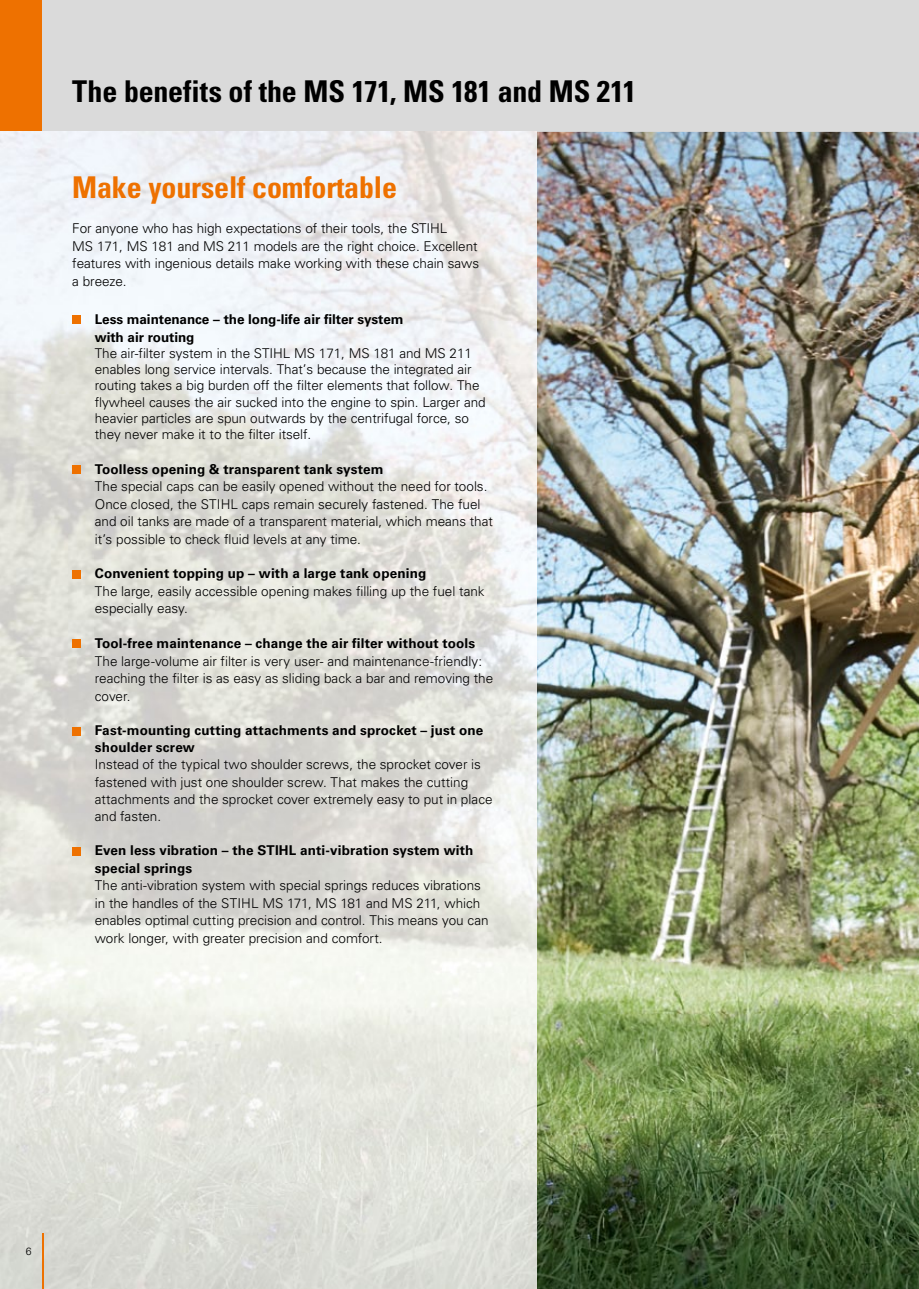
<style>
.page{position:relative;width:919px;height:1289px;background:#fff}
.page>*{position:absolute;margin:0;border:0;box-sizing:border-box;transform-origin:0 0}
.t1{font:700 condensed 30px "Univers";letter-spacing:-.005em;color:#000}
.t2{font:700 condensed 30px "Univers";letter-spacing:-.005em;color:#ee7100}
.t3{font:300 13.5px/17.4px "Univers";letter-spacing:-.005em;color:#000}
.t4{font:700 13.5px/17.4px "Univers";letter-spacing:.01em;color:#000}
.t5{font:300 10.5px "Univers";color:#000}
</style>
<div class="page">
<div style="left:906px;top:0;width:12px;height:132px;background:#dadada"></div>
<div style="left:0;top:0;width:43px;height:132px;background:#ee7100"></div>
<div style="left:43px;top:0;width:863px;height:132px;background:#dadada"></div>
<img style="left:536px;top:132px;width:382px;height:1156px">
<img style="left:0;top:132px;width:536px;height:1156px">
<div style="left:72px;top:316px;width:9px;height:8px;background:#ee7100"></div>
<div style="left:72px;top:465px;width:9px;height:9px;background:#ee7100"></div>
<div style="left:72px;top:570px;width:9px;height:8px;background:#ee7100"></div>
<div style="left:72px;top:639px;width:9px;height:9px;background:#ee7100"></div>
<div style="left:72px;top:727px;width:9px;height:8px;background:#ee7100"></div>
<div style="left:72px;top:846px;width:9px;height:9px;background:#ee7100"></div>
<hr style="left:42px;top:1233px;width:1px;height:55px;background:#ee7100">
<h1 class="t1" style="left:72px;top:73px;width:565px">The benefits of the MS 171, MS 181 and MS 211</h1>
<h1 class="t2" style="left:72px;top:169px;width:326px">Make yourself comfortable</h1>
<p class="t3" style="left:72px;top:220px;width:408px">For anyone who has high expectations of their tools, the STIHL<br>MS 171, MS 181 and MS 211 models are the right choice. Excellent features with ingenious details make working with these chain saws a breeze.</p>
<p class="t4" style="left:95px;top:311px;width:310px">Less maintenance – the long-life air filter system with air routing</p>
<p class="t3" style="left:95px;top:345px;width:392px;line-height:16.2px">The air-filter system in the STIHL MS 171, MS 181 and MS 211 enables long service intervals. That’s because the integrated air routing takes a big burden off the filter elements that follow. The flywheel causes the air sucked into the engine to spin. Larger and heavier particles are spun outwards by the centrifugal force, so they never make it to the filter itself.</p>
<p class="t4" style="left:95px;top:460px;width:290px">Toolless opening &amp; transparent tank system</p>
<p class="t3" style="left:95px;top:478px;width:399px">The special caps can be easily opened without the need for tools.<br>Once closed, the STIHL caps remain securely fastened. The fuel and oil tanks are made of a transparent material, which means that it’s possible to check fluid levels at any time.</p>
<p class="t4" style="left:95px;top:565px;width:333px">Convenient topping up – with a large tank opening</p>
<p class="t3" style="left:95px;top:582px;width:391px">The large, easily accessible opening makes filling up the fuel tank especially easy.</p>
<p class="t4" style="left:95px;top:635px;width:382px">Tool-free maintenance – change the air filter without tools</p>
<p class="t3" style="left:95px;top:652px;width:400px">The large-volume air filter is very user- and maintenance-friendly: reaching the filter is as easy as sliding back a bar and removing the cover.</p>
<p class="t4" style="left:95px;top:722px;width:390px;line-height:17px">Fast-mounting cutting attachments and sprocket – just one shoulder screw</p>
<p class="t3" style="left:95px;top:756px;width:399px;line-height:17px">Instead of the typical two shoulder screws, the sprocket cover is fastened with just one shoulder screw. That makes the cutting attachments and the sprocket cover extremely easy to put in place and fasten.</p>
<p class="t4" style="left:95px;top:842px;width:380px">Even less vibration – the STIHL anti-vibration system with special springs</p>
<p class="t3" style="left:95px;top:876px;width:395px">The anti-vibration system with special springs reduces vibrations in the handles of the STIHL MS 171, MS 181 and MS 211, which enables optimal cutting precision and control. This means you can work longer, with greater precision and comfort.</p>
<p class="t5" style="left:26px;top:1244px;width:7px">6</p>
</div>
